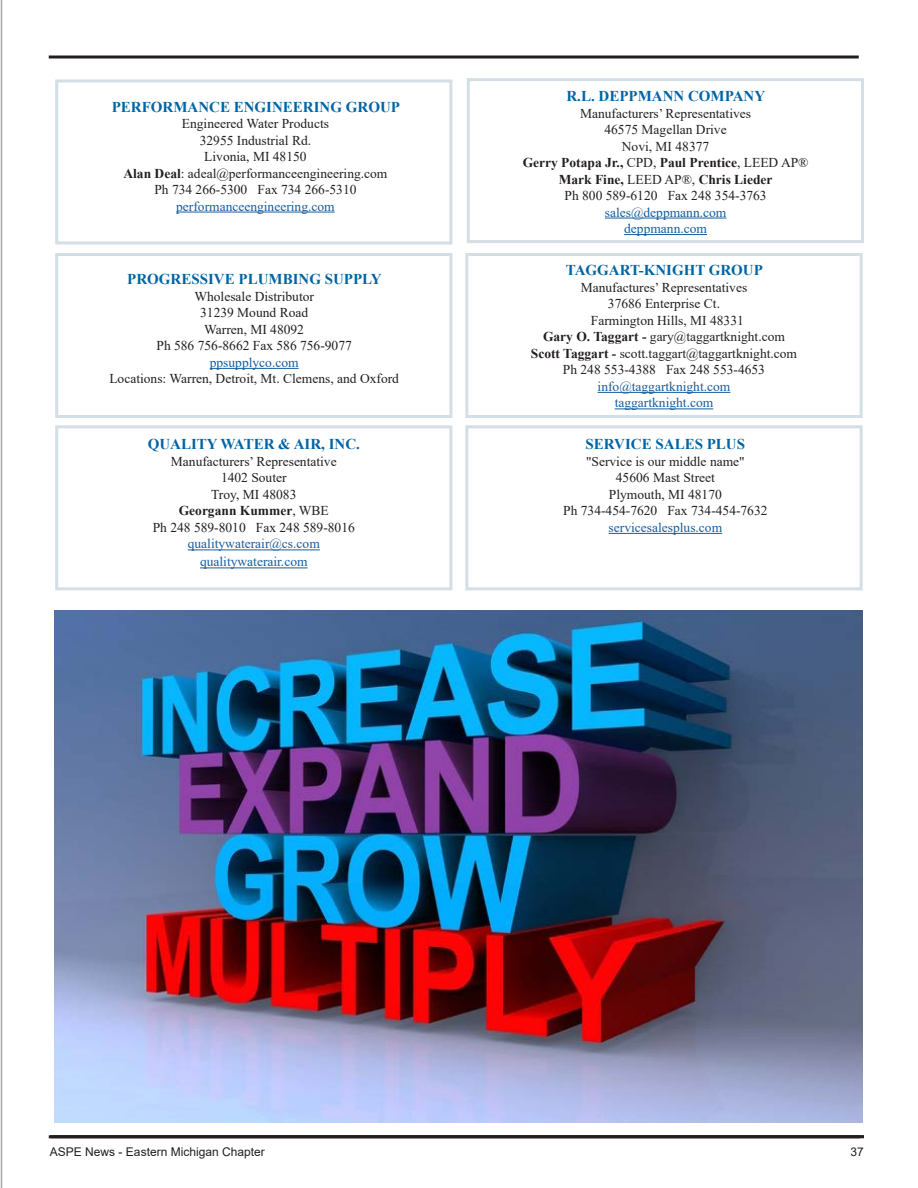
<style>
.page{position:relative;width:918px;height:1188px;background:#fff}
.page>*{position:absolute;margin:0;border:0;box-sizing:border-box;transform-origin:0 0}
.t1{font:700 15px "Times New Roman";color:#0164a4}
.t2{font:13.5px/16.5px "Times New Roman";color:#231f20;text-align:center}
.t3{font:13.5px/16.5px "Times New Roman";color:#175d9e;text-align:center}
.t4{font:12px "Arial";color:#231f20}
.s1{font-weight:700}
</style>
<div class="page">
<hr style="left:49px;top:56px;width:810px;height:2px;background:#231f20">
<hr style="left:49px;top:1135px;width:811px;height:3px;background:#231f20">
<hr style="left:1px;top:0;width:1px;height:1188px;background:#a6a7ab">
<hr style="left:188px;top:550px;width:132px;height:1px;background:#175d9e">
<hr style="left:200px;top:568px;width:108px;height:1px;background:#175d9e">
<div style="left:465px;top:253px;width:398px;height:165px;border:3px solid #d3dee5"></div>
<hr style="left:605px;top:218px;width:121px;height:1px;background:#175d9e">
<hr style="left:624px;top:234px;width:83px;height:1px;background:#175d9e">
<div style="left:467px;top:78px;width:397px;height:165px;border:3px solid #d3dee5"></div>
<div style="left:55px;top:253px;width:397px;height:165px;border:3px solid #d3dee5"></div>
<hr style="left:598px;top:392px;width:132px;height:1px;background:#175d9e">
<hr style="left:615px;top:409px;width:98px;height:1px;background:#175d9e">
<div style="left:55px;top:425px;width:397px;height:165px;border:3px solid #d3dee5"></div>
<div style="left:465px;top:425px;width:398px;height:165px;border:3px solid #d3dee5"></div>
<div style="left:55px;top:79px;width:397px;height:165px;border:3px solid #d3dee5"></div>
<hr style="left:210px;top:368px;width:89px;height:1px;background:#175d9e">
<hr style="left:609px;top:533px;width:113px;height:1px;background:#175d9e">
<hr style="left:176px;top:212px;width:159px;height:1px;background:#175d9e">
<img style="left:54px;top:610px;width:808px;height:512px">
<p class="t1" style="left:112px;top:96px;width:290px">PERFORMANCE ENGINEERING GROUP</p>
<p class="t2" style="left:123px;top:115px;width:265px">Engineered Water Products<br>32955 Industrial Rd.<br>Livonia, MI 48150<br><span class="s1">Alan Deal</span>: adeal@performanceengineering.com<br>Ph 734 266-5300 Fax 734 266-5310</p>
<p class="t3" style="left:176px;top:197px;width:160px">performanceengineering.com</p>
<p class="t1" style="left:127px;top:269px;width:256px">PROGRESSIVE PLUMBING SUPPLY</p>
<p class="t2" style="left:157px;top:288px;width:197px">Wholesale Distributor<br>31239 Mound Road<br>Warren, MI 48092<br>Ph 586 756-8662 Fax 586 756-9077</p>
<p class="t3" style="left:210px;top:354px;width:90px">ppsupplyco.com</p>
<p class="t2" style="left:109px;top:370px;width:291px">Locations: Warren, Detroit, Mt. Clemens, and Oxford</p>
<p class="t1" style="left:148px;top:434px;width:214px">QUALITY WATER &amp; AIR, INC.</p>
<p class="t2" style="left:153px;top:453px;width:204px">Manufacturers’ Representative<br>1402 Souter<br>Troy, MI 48083<br><span class="s1">Georgann Kummer</span>, WBE<br>Ph 248 589-8010 Fax 248 589-8016</p>
<p class="t3" style="left:188px;top:534px;width:134px;line-height:18px">qualitywaterair@cs.com qualitywaterair.com</p>
<p class="t1" style="left:566px;top:85px;width:200px">R.L. DEPPMANN COMPANY</p>
<p class="t2" style="left:523px;top:104px;width:287px">Manufacturers’ Representatives<br>46575 Magellan Drive<br>Novi, MI 48377<br><span class="s1">Gerry Potapa Jr.,</span> CPD, <span class="s1">Paul Prentice</span>, LEED AP®<br><span class="s1">Mark Fine,</span> LEED AP®, <span class="s1">Chris Lieder<br></span>Ph 800 589-6120 Fax 248 354-3763</p>
<p class="t3" style="left:605px;top:203px;width:123px">sales@deppmann.com deppmann.com</p>
<p class="t1" style="left:566px;top:260px;width:199px">TAGGART-KNIGHT GROUP</p>
<p class="t2" style="left:531px;top:279px;width:268px">Manufactures’ Representatives<br>37686 Enterprise Ct.<br>Farmington Hills, MI 48331<br><span class="s1">Gary O. Taggart -</span> gary@taggartknight.com <span class="s1">Scott Taggart -</span> scott.taggart@taggartknight.com Ph 248 553-4388 Fax 248 553-4653</p>
<p class="t3" style="left:598px;top:378px;width:134px">info@taggartknight.com taggartknight.com</p>
<p class="t1" style="left:586px;top:434px;width:161px">SERVICE SALES PLUS</p>
<p class="t2" style="left:563px;top:453px;width:206px">"Service is our middle name"<br>45606 Mast Street<br>Plymouth, MI 48170<br>Ph 734-454-7620 Fax 734-454-7632</p>
<p class="t3" style="left:609px;top:519px;width:115px">servicesalesplus.com</p>
<p class="t4" style="left:50px;top:1143px;width:216px">ASPE News - Eastern Michigan Chapter</p>
<p class="t4" style="left:850px;top:1143px;width:15px">37</p>
</div>
